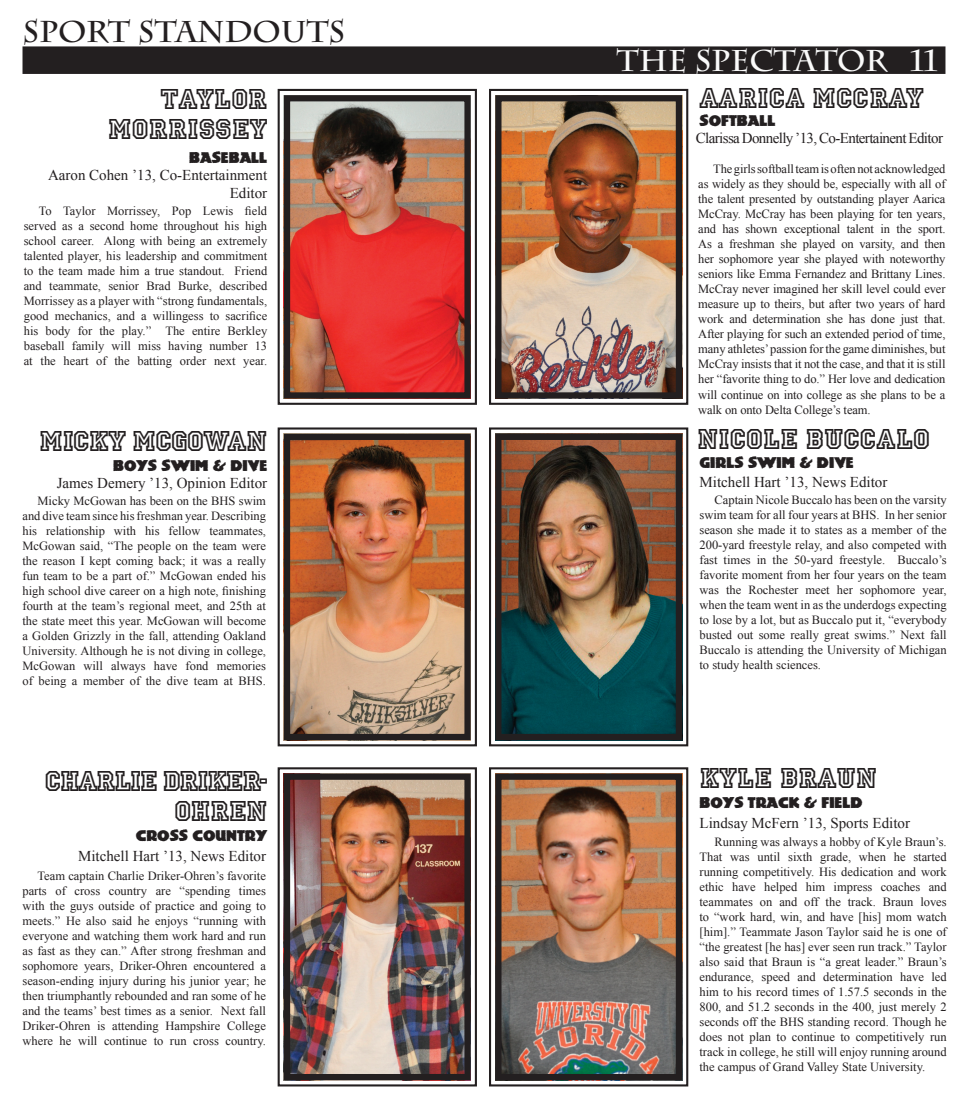
<style>
.page{position:relative;width:968px;height:1114px;background:#fff}
.page>*{position:absolute;margin:0;border:0;box-sizing:border-box;transform-origin:0 0}
.t1{font:30px/29.8px "AHJ Allstar";letter-spacing:-.01em;color:#231f20;text-align:right}
.t2{font:30px/29.8px "AHJ Allstar";letter-spacing:-.05em;color:#231f20;text-align:right}
.t3{font:700 30px "Charlemagne Std";color:#fafafa}
.t4{font:700 30px "Charlemagne Std";color:#231f20}
.t5{font:15px/18px "Times New Roman";color:#231f20;text-align:right}
.t6{font:15px "AHJ Publicity";color:#231f20}
.t7{font:15px "Times New Roman";letter-spacing:-.04em;color:#231f20}
.t8{font:12.5px/15px "Times New Roman";color:#231f20;text-align:justify}
</style>
<div class="page">
<div style="left:22px;top:46px;width:923px;height:28px;background:#231f20"></div>
<img style="left:489px;top:88px;width:200px;height:317px">
<div style="left:495px;top:95px;width:187px;height:303px;border:6px solid #231f20"></div>
<img style="left:489px;top:427px;width:200px;height:320px">
<div style="left:495px;top:434px;width:187px;height:306px;border:6px solid #231f20"></div>
<img style="left:489px;top:767px;width:200px;height:320px">
<div style="left:495px;top:773px;width:187px;height:307px;border:6px solid #231f20"></div>
<img style="left:277px;top:88px;width:200px;height:317px">
<div style="left:284px;top:95px;width:186px;height:303px;border:6px solid #231f20"></div>
<img style="left:277px;top:427px;width:200px;height:320px">
<div style="left:284px;top:434px;width:186px;height:306px;border:6px solid #231f20"></div>
<img style="left:277px;top:767px;width:200px;height:320px">
<div style="left:284px;top:773px;width:186px;height:307px;border:6px solid #231f20"></div>
<p class="t4" style="left:22px;top:15px;width:324px">SPORT STANDOUTS</p>
<p class="t1" style="left:108px;top:83px;width:161px">TAYLOR<br>MORRISSEY</p>
<p class="t6" style="left:189px;top:148px;width:80px">BASEBALL</p>
<p class="t5" style="left:48px;top:166px;width:221px">Aaron Cohen ’13, Co-Entertainment<br>Editor</p>
<p class="t8" style="left:24px;top:203px;width:245px;text-indent:15px">To Taylor Morrissey, Pop Lewis field served as a second home throughout his high school career. Along with being an extremely talented player, his leadership and commitment to the team made him a true standout. Friend and teammate, senior Brad Burke, described Morrissey as a player with “strong fundamentals, good mechanics, and a willingess to sacrifice his body for the play.” The entire Berkley baseball family will miss having number 13 at the heart of the batting order next year.</p>
<p class="t1" style="left:39px;top:426px;width:230px">MICKY MCGOWAN</p>
<p class="t6" style="left:113px;top:456px;width:156px">BOYS SWIM &amp; DIVE</p>
<p class="t8" style="left:23px;top:493px;width:245px;text-indent:15px">Micky McGowan has been on the BHS swim and dive team since his freshman year. Describing his relationship with his fellow teammates, McGowan said, “The people on the team were the reason I kept coming back; it was a really fun team to be a part of.” McGowan ended his high school dive career on a high note, finishing fourth at the team’s regional meet, and 25th at the state meet this year. McGowan will become a Golden Grizzly in the fall, attending Oakland University. Although he is not diving in college, McGowan will always have fond memories of being a member of the dive team at BHS.</p>
<p class="t5" style="left:57px;top:473px;width:212px">James Demery ’13, Opinion Editor</p>
<p class="t2" style="left:45px;top:765px;width:224px">CHARLIE DRIKER-<br>OHREN</p>
<p class="t6" style="left:136px;top:827px;width:133px">CROSS COUNTRY</p>
<p class="t8" style="left:23px;top:868px;width:245px;text-indent:15px">Team captain Charlie Driker-Ohren’s favorite parts of cross country are “spending times with the guys outside of practice and going to meets.” He also said he enjoys “running with everyone and watching them work hard and run as fast as they can.” After strong freshman and sophomore years, Driker-Ohren encountered a season-ending injury during his junior year; he then triumphantly rebounded and ran some of he and the teams’ best times as a senior. Next fall Driker-Ohren is attending Hampshire College where he will continue to run cross country.</p>
<p class="t5" style="left:78px;top:847px;width:189px">Mitchell Hart ’13, News Editor</p>
<p class="t3" style="left:616px;top:43px;width:323px">THE SPECTATOR 11</p>
<p class="t1" style="left:699px;top:82px;width:226px">AARICA MCCRAY</p>
<p class="t6" style="left:699px;top:111px;width:77px">SOFTBALL</p>
<p class="t8" style="left:698px;top:162px;width:249px;text-indent:15px">The girls softball team is often not acknowledged as widely as they should be, especially with all of the talent presented by outstanding player Aarica McCray. McCray has been playing for ten years, and has shown exceptional talent in the sport.<br>As a freshman she played on varsity, and then her sophomore year she played with noteworthy seniors like Emma Fernandez and Brittany Lines.<br>McCray never imagined her skill level could ever measure up to theirs, but after two years of hard work and determination she has done just that.<br>After playing for such an extended period of time, many athletes’ passion for the game diminishes, but McCray insists that it not the case, and that it is still her “favorite thing to do.” Her love and dedication will continue on into college as she plans to be a walk on onto Delta College’s team.</p>
<p class="t7" style="left:695px;top:128px;width:249px">Clarissa Donnelly ’13, Co-Entertainent Editor</p>
<p class="t1" style="left:697px;top:423px;width:234px">NICOLE BUCCALO</p>
<p class="t6" style="left:699px;top:454px;width:156px">GIRLS SWIM &amp; DIVE</p>
<p class="t8" style="left:699px;top:492px;width:249px;text-indent:15px">Captain Nicole Buccalo has been on the varsity swim team for all four years at BHS. In her senior season she made it to states as a member of the 200-yard freestyle relay, and also competed with fast times in the 50-yard freestyle. Buccalo’s favorite moment from her four years on the team was the Rochester meet her sophomore year, when the team went in as the underdogs expecting to lose by a lot, but as Buccalo put it, “everybody busted out some really great swims.” Next fall Buccalo is attending the University of Michigan to study health sciences.</p>
<p class="t5" style="left:699px;top:473px;width:189px">Mitchell Hart ’13, News Editor</p>
<p class="t1" style="left:699px;top:762px;width:179px">KYLE BRAUN</p>
<p class="t6" style="left:699px;top:793px;width:164px">BOYS TRACK &amp; FIELD</p>
<p class="t8" style="left:699px;top:834px;width:249px;text-indent:15px">Running was always a hobby of Kyle Braun’s.<br>That was until sixth grade, when he started running competitively. His dedication and work ethic have helped him impress coaches and teammates on and off the track. Braun loves to “work hard, win, and have [his] mom watch [him].” Teammate Jason Taylor said he is one of “the greatest [he has] ever seen run track.” Taylor also said that Braun is “a great leader.” Braun’s endurance, speed and determination have led him to his record times of 1.57.5 seconds in the 800, and 51.2 seconds in the 400, just merely 2 seconds off the BHS standing record. Though he does not plan to continue to competitively run track in college, he still will enjoy running around the campus of Grand Valley State University.</p>
<p class="t5" style="left:699px;top:814px;width:212px">Lindsay McFern ’13, Sports Editor</p>
</div>
